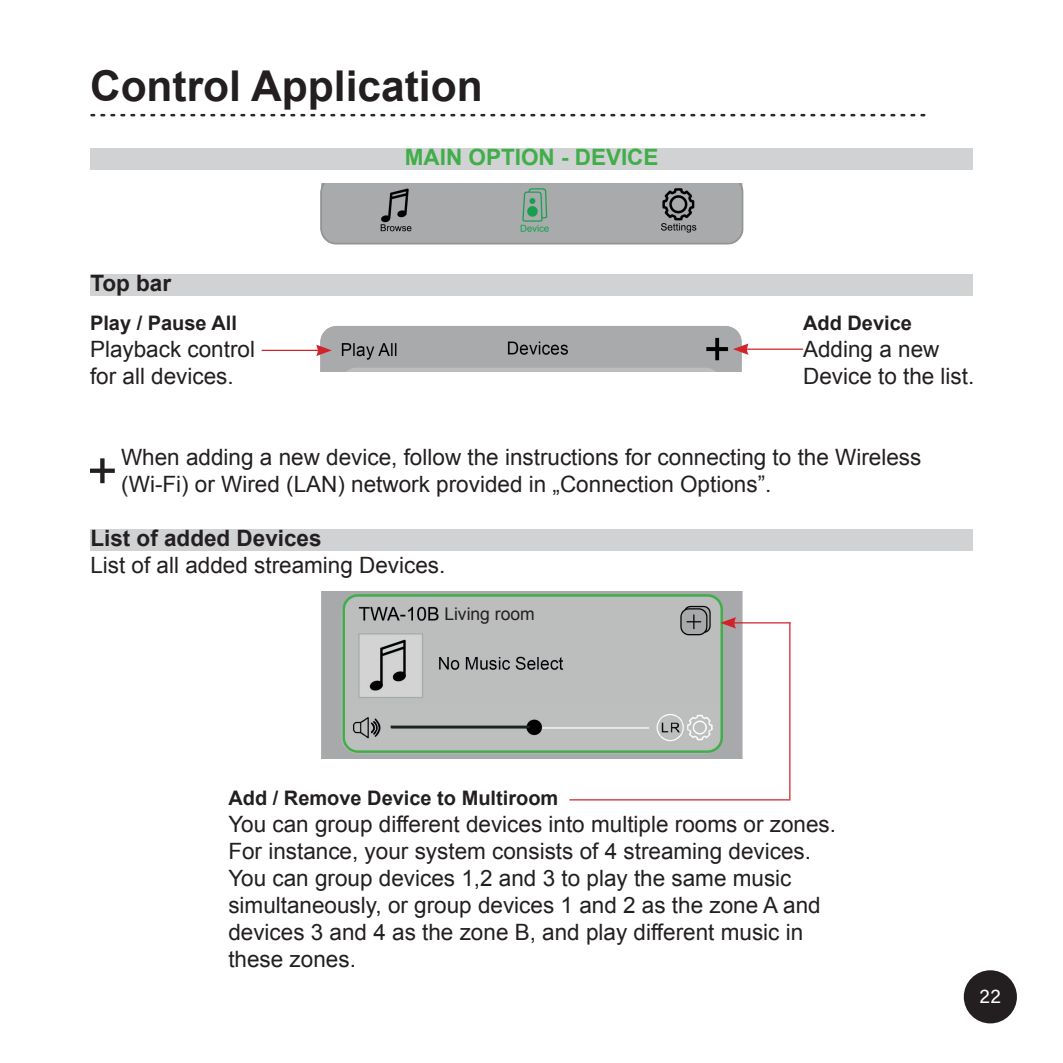
<style>
.page{position:relative;width:1063px;height:1063px;background:#fff}
.page>*{position:absolute;margin:0;border:0;box-sizing:border-box;transform-origin:0 0}
.t1{font:700 42.5px "Arial";color:#231f20}
.t2{font:22.5px/27px "Arial";color:#231f20}
.t3{font:700 22.5px "Arial";color:#231f20}
.t4{font:700 22.5px "Arial";color:#40ae49}
.t5{font:700 20px "Arial";color:#231f20}
.t6{font:20px "Acumin Pro";color:#fff}
.t7{font:17.5px "Arial";color:#231f20}
</style>
<div class="page">
<div style="left:965px;top:972px;width:51px;height:50px;background:#231f20;border-radius:50%"></div>
<div style="left:964px;top:970px;width:53px;height:53px;border:2px solid #231f20;border-radius:50%"></div>
<div style="left:90px;top:149px;width:883px;height:21px;background:#d1d2d4"></div>
<img style="left:321px;top:184px;width:423px;height:61px">
<div style="left:90px;top:275px;width:883px;height:21px;background:#d1d2d4"></div>
<img style="left:320px;top:326px;width:422px;height:46px">
<hr style="left:262px;top:350px;width:58px;height:1px;background:#d1232a">
<svg style="left:316px;top:345px;width:16px;height:11px"></svg>
<hr style="left:745px;top:349px;width:58px;height:1px;background:#d1232a">
<svg style="left:733px;top:343px;width:16px;height:12px"></svg>
<div style="left:90px;top:530px;width:883px;height:21px;background:#d1d2d4"></div>
<img style="left:321px;top:592px;width:439px;height:167px">
<div style="left:342px;top:594px;width:381px;height:159px;border:2px solid #40ae49;border-radius:14px"></div>
<hr style="left:732px;top:622px;width:58px;height:1px;background:#d1232a">
<svg style="left:720px;top:617px;width:16px;height:12px"></svg>
<hr style="left:789px;top:622px;width:1px;height:177px;background:#d1232a">
<hr style="left:569px;top:799px;width:221px;height:1px;background:#d1232a">
<hr style="left:391px;top:726px;width:139px;height:2px;background:#231f20">
<svg style="left:90px;top:114px;width:835px;height:2px"></svg>
<svg style="left:90px;top:458px;width:25px;height:25px"></svg>
<h1 class="t1" style="left:90px;top:58px;width:394px">Control Application</h1>
<p class="t3" style="left:90px;top:268px;width:82px">Top bar</p>
<p class="t5" style="left:90px;top:310px;width:149px">Play / Pause All</p>
<p class="t2" style="left:90px;top:336px;width:167px">Playback control for all devices.</p>
<p class="t4" style="left:405px;top:142px;width:255px">MAIN OPTION - DEVICE</p>
<p class="t5" style="left:803px;top:310px;width:110px">Add Device</p>
<p class="t2" style="left:803px;top:336px;width:173px">Adding a new<br>Device to the list.</p>
<p class="t2" style="left:121px;top:444px;width:802px">When adding a new device, follow the instructions for connecting to the Wireless (Wi-Fi) or Wired (LAN) network provided in „Connection Options”.</p>
<p class="t3" style="left:90px;top:523px;width:233px">List of added Devices</p>
<p class="t2" style="left:90px;top:551px;width:357px">List of all added streaming Devices.</p>
<p class="t7" style="left:444px;top:602px;width:92px">Living room</p>
<p class="t5" style="left:228px;top:784px;width:332px">Add / Remove Device to Multiroom</p>
<p class="t2" style="left:228px;top:811px;width:609px">You can group different devices into multiple rooms or zones.<br>For instance, your system consists of 4 streaming devices.<br>You can group devices 1,2 and 3 to play the same music simultaneously, or group devices 1 and 2 as the zone A and devices 3 and 4 as the zone B, and play different music in these zones.</p>
<p class="t6" style="left:980px;top:982px;width:23px">22</p>
</div>
